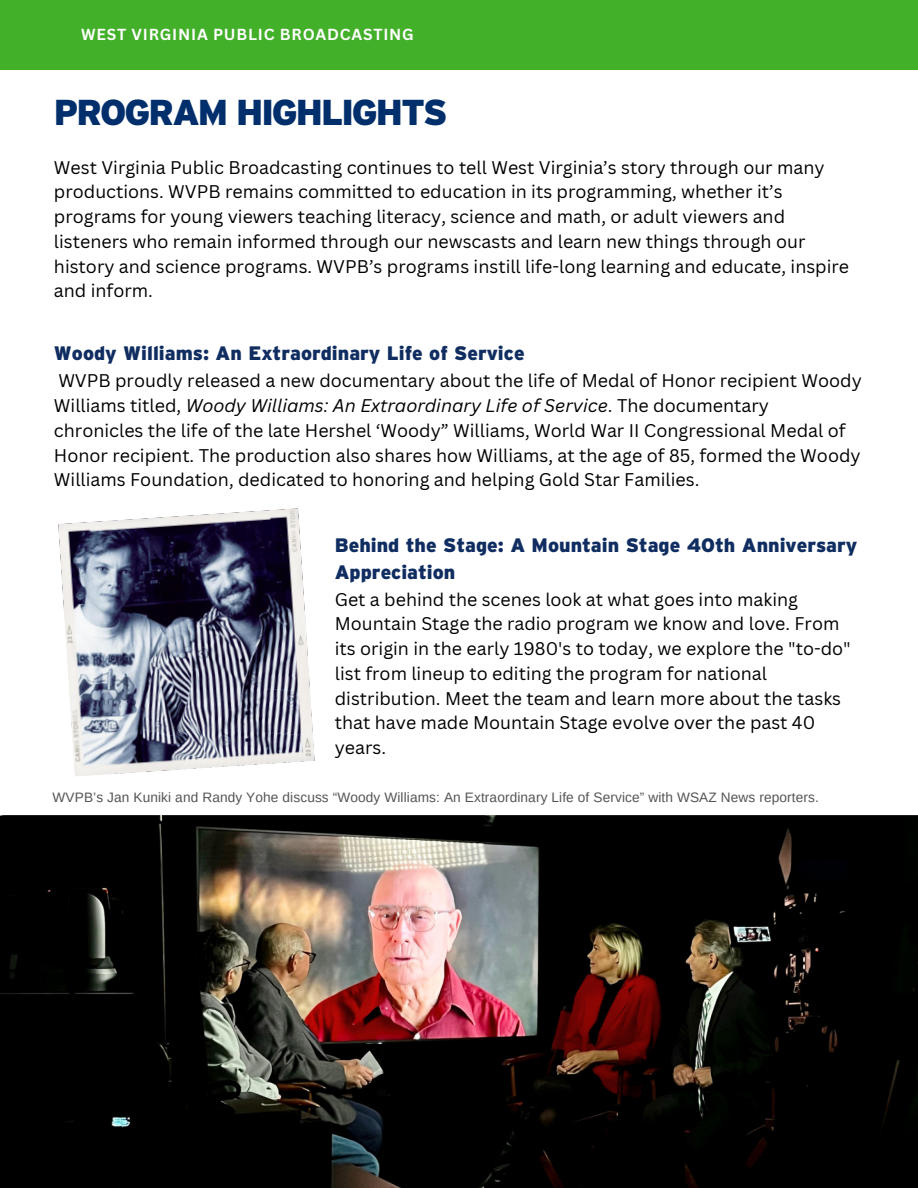
<style>
.page{position:relative;width:918px;height:1188px;background:#fff}
.page>*{position:absolute;margin:0;border:0;box-sizing:border-box;transform-origin:0 0}
.t1{font:900 36px "PBS Explorer";letter-spacing:-.055em;color:#002f6c}
.t2{font:900 19.5px/27px "PBS Explorer";color:#102d61}
.t3{font:17.85px/24.8px "Canva Sans";color:#000}
.t4{font:700 15.6px "Canva Sans";letter-spacing:.05em;color:#fff}
.t5{font:13.65px "Arimo";letter-spacing:.01em;color:#545454}
.s1{font-style:italic}
</style>
<div class="page">
<div style="left:0;top:0;width:918px;height:70px;background:#43b02a"></div>
<img style="left:0;top:815px;width:918px;height:373px">
<img style="left:58px;top:508px;width:257px;height:268px">
<p class="t4" style="left:81px;top:23px;width:334px">WEST VIRGINIA PUBLIC BROADCASTING</p>
<p class="t1" style="left:54px;top:91px;width:395px">PROGRAM HIGHLIGHTS</p>
<p class="t3" style="left:54px;top:154px;width:797px">West Virginia Public Broadcasting continues to tell West Virginia’s story through our many productions. WVPB remains committed to education in its programming, whether it’s programs for young viewers teaching literacy, science and math, or adult viewers and listeners who remain informed through our newscasts and learn new things through our history and science programs. WVPB’s programs instill life-long learning and educate, inspire and inform.</p>
<p class="t2" style="left:54px;top:340px;width:472px">Woody Williams: An Extraordinary Life of Service</p>
<p class="t3" style="left:54px;top:368px;width:809px">WVPB proudly released a new documentary about the life of Medal of Honor recipient Woody Williams titled, <span class="s1">Woody Williams: An Extraordinary Life of Service</span>. The documentary chronicles the life of the late Hershel ‘Woody” Williams, World War II Congressional Medal of Honor recipient. The production also shares how Williams, at the age of 85, formed the Woody Williams Foundation, dedicated to honoring and helping Gold Star Families.</p>
<p class="t2" style="left:335px;top:531px;width:524px">Behind the Stage: A Mountain Stage 40th Anniversary<br>Appreciation</p>
<p class="t3" style="left:335px;top:586px;width:518px">Get a behind the scenes look at what goes into making Mountain Stage the radio program we know and love. From its origin in the early 1980's to today, we explore the "to-do" list from lineup to editing the program for national distribution. Meet the team and learn more about the tasks that have made Mountain Stage evolve over the past 40 years.</p>
<p class="t5" style="left:53px;top:790px;width:768px">WVPB’s Jan Kuniki and Randy Yohe discuss “Woody Williams: An Extraordinary Life of Service” with WSAZ News reporters.</p>
</div>
